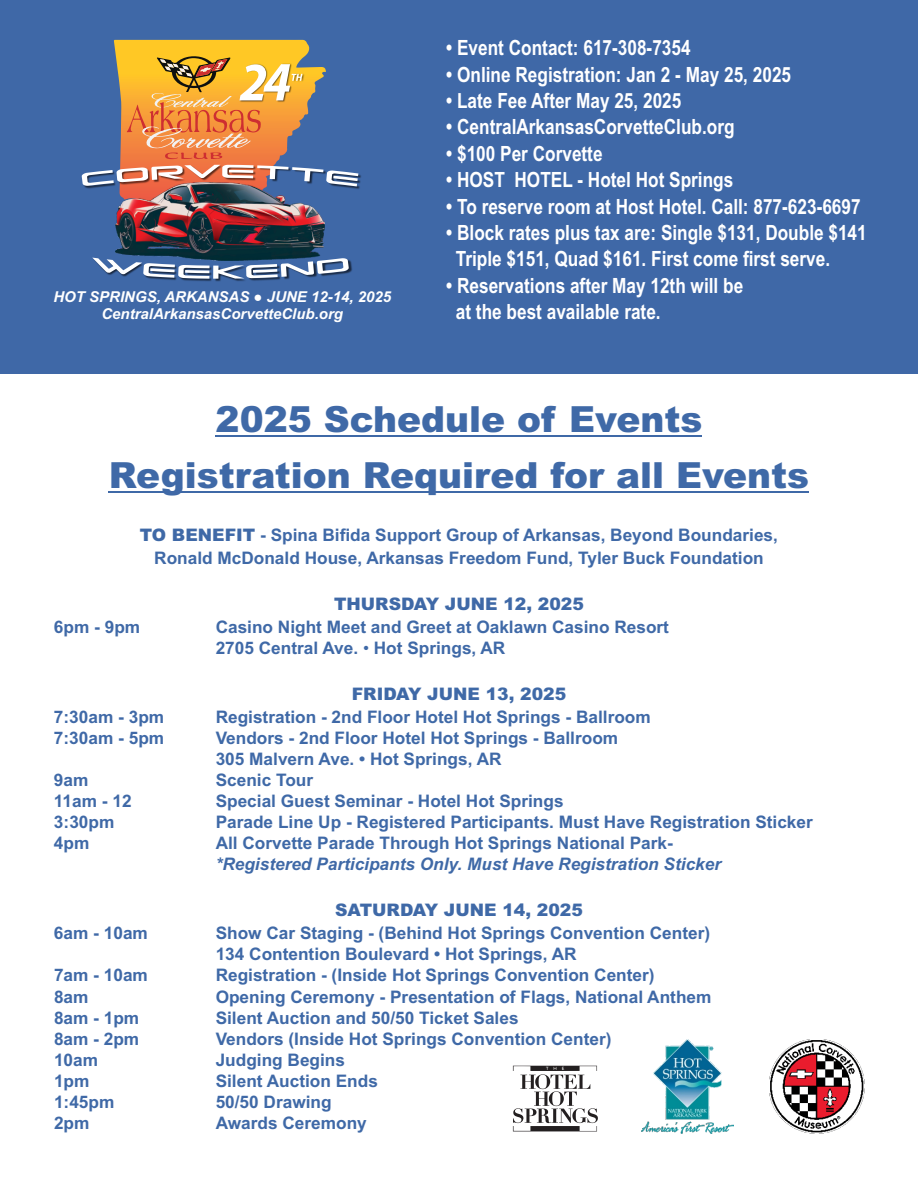
<style>
.page{position:relative;width:918px;height:1188px;background:#fff}
.page>*{position:absolute;margin:0;border:0;box-sizing:border-box;transform-origin:0 0}
.t1{font:900 36px/55.7px "Arial";color:#3f69a7;text-align:center}
.t2{font:700 21px/26.4px "Arial Narrow";color:#fff}
.t3{font:700 17.25px/21.1px "Arial";color:#3f69a7}
.t4{font:900 17.25px "Arial";color:#3f69a7}
.t5{font:italic 700 17.25px "Arial";color:#3f69a7}
.t6{font:italic 700 15px/16.8px "Arial";color:#fff;text-align:center}
.s1{font-weight:900}
.s2{font-weight:400}
</style>
<div class="page">
<div style="left:0;top:0;width:918px;height:373px;background:#3f68a7"></div>
<hr style="left:216px;top:436px;width:486px;height:1px;background:#3f69a7">
<hr style="left:109px;top:491px;width:700px;height:2px;background:#3f69a7">
<img style="left:641px;top:1040px;width:93px;height:94px">
<svg style="left:512px;top:1065px;width:85px;height:67px"></svg>
<svg style="left:513px;top:1066px;width:85px;height:65px"></svg>
<img style="left:115px;top:230px;width:210px;height:27px">
<img style="left:92px;top:257px;width:260px;height:25px">
<svg style="left:92px;top:258px;width:257px;height:21px"></svg>
<img style="left:82px;top:40px;width:276px;height:190px">
<img style="left:770px;top:1040px;width:94px;height:94px">
<p class="t6" style="left:53px;top:289px;width:339px">HOT SPRINGS, ARKANSAS ● JUNE 12-14, 2025<br>CentralArkansasCorvetteClub.org</p>
<p class="t2" style="left:446px;top:34px;width:246px">• Event Contact: 617-308-7354</p>
<p class="t2" style="left:446px;top:60px;width:346px">• Online Registration: Jan 2 - May 25, 2025</p>
<p class="t2" style="left:446px;top:86px;width:237px">• Late Fee After May 25, 2025</p>
<p class="t2" style="left:446px;top:113px;width:290px">• CentralArkansasCorvetteClub.org</p>
<p class="t2" style="left:446px;top:139px;width:158px">• $100 Per Corvette</p>
<p class="t2" style="left:446px;top:166px;width:289px">• HOST HOTEL - Hotel Hot Springs</p>
<p class="t2" style="left:446px;top:192px;width:416px">• To reserve room at Host Hotel. Call: 877-623-6697</p>
<p class="t2" style="left:456px;top:218px;width:412px;text-indent:-10px">• Block rates plus tax are: Single $131, Double $141<br>Triple $151, Quad $161. First come first serve.</p>
<p class="t2" style="left:456px;top:271px;width:289px;text-indent:-10px">• Reservations after May 12th will be at the best available rate.</p>
<h1 class="t1" style="left:109px;top:390px;width:702px">2025 Schedule of Events<br>Registration Required for all Events</h1>
<p class="t3" style="left:140px;top:524px;width:640px;line-height:23px;text-align:center"><span class="s1">TO BENEFIT</span> - Spina Bifida Support Group of Arkansas, Beyond Boundaries,<br>Ronald McDonald House, Arkansas Freedom Fund, Tyler Buck Foundation</p>
<p class="t4" style="left:334px;top:591px;width:251px">THURSDAY JUNE 12, 2025</p>
<p class="t3" style="left:54px;top:616px;width:88px">6pm - 9pm</p>
<p class="t3" style="left:216px;top:616px;width:455px">Casino Night Meet and Greet at Oaklawn Casino Resort<br>2705 Central Ave. <span class="s2">•</span> Hot Springs, AR</p>
<p class="t4" style="left:352px;top:681px;width:216px">FRIDAY JUNE 13, 2025</p>
<p class="t3" style="left:54px;top:706px;width:112px">7:30am - 3pm</p>
<p class="t3" style="left:216px;top:706px;width:437px">Registration - 2nd Floor Hotel Hot Springs - Ballroom</p>
<p class="t3" style="left:54px;top:727px;width:112px">7:30am - 5pm</p>
<p class="t3" style="left:216px;top:727px;width:404px">Vendors - 2nd Floor Hotel Hot Springs - Ballroom<br>305 Malvern Ave. • Hot Springs, AR</p>
<p class="t3" style="left:54px;top:770px;width:36px">9am</p>
<p class="t3" style="left:216px;top:770px;width:99px">Scenic Tour</p>
<p class="t3" style="left:54px;top:791px;width:79px">11am - 12</p>
<p class="t3" style="left:216px;top:791px;width:349px">Special Guest Seminar - Hotel Hot Springs</p>
<p class="t3" style="left:54px;top:812px;width:62px">3:30pm</p>
<p class="t3" style="left:216px;top:812px;width:599px">Parade Line Up - Registered Participants. Must Have Registration Sticker</p>
<p class="t3" style="left:54px;top:833px;width:37px">4pm</p>
<p class="t3" style="left:216px;top:833px;width:459px">All Corvette Parade Through Hot Springs National Park-</p>
<p class="t5" style="left:216px;top:853px;width:507px">*Registered Participants Only. Must Have Registration Sticker</p>
<p class="t4" style="left:335px;top:898px;width:249px">SATURDAY JUNE 14, 2025</p>
<p class="t3" style="left:54px;top:923px;width:95px">6am - 10am</p>
<p class="t3" style="left:216px;top:923px;width:496px">Show Car Staging - (Behind Hot Springs Convention Center)<br>134 Contention Boulevard • Hot Springs, AR</p>
<p class="t3" style="left:54px;top:965px;width:95px">7am - 10am</p>
<p class="t3" style="left:216px;top:965px;width:440px">Registration - (Inside Hot Springs Convention Center)</p>
<p class="t3" style="left:54px;top:986px;width:36px">8am</p>
<p class="t3" style="left:216px;top:986px;width:497px">Opening Ceremony - Presentation of Flags, National Anthem</p>
<p class="t3" style="left:54px;top:1007px;width:87px">8am - 1pm</p>
<p class="t3" style="left:216px;top:1007px;width:304px">Silent Auction and 50/50 Ticket Sales</p>
<p class="t3" style="left:54px;top:1028px;width:87px">8am - 2pm</p>
<p class="t3" style="left:216px;top:1028px;width:397px">Vendors (Inside Hot Springs Convention Center)</p>
<p class="t3" style="left:54px;top:1049px;width:46px">10am</p>
<p class="t3" style="left:216px;top:1049px;width:131px">Judging Begins</p>
<p class="t3" style="left:54px;top:1071px;width:37px">1pm</p>
<p class="t3" style="left:216px;top:1071px;width:164px">Silent Auction Ends</p>
<p class="t3" style="left:54px;top:1092px;width:62px">1:45pm</p>
<p class="t3" style="left:216px;top:1092px;width:118px">50/50 Drawing</p>
<p class="t3" style="left:54px;top:1113px;width:37px">2pm</p>
<p class="t3" style="left:216px;top:1113px;width:153px">Awards Ceremony</p>
</div>
